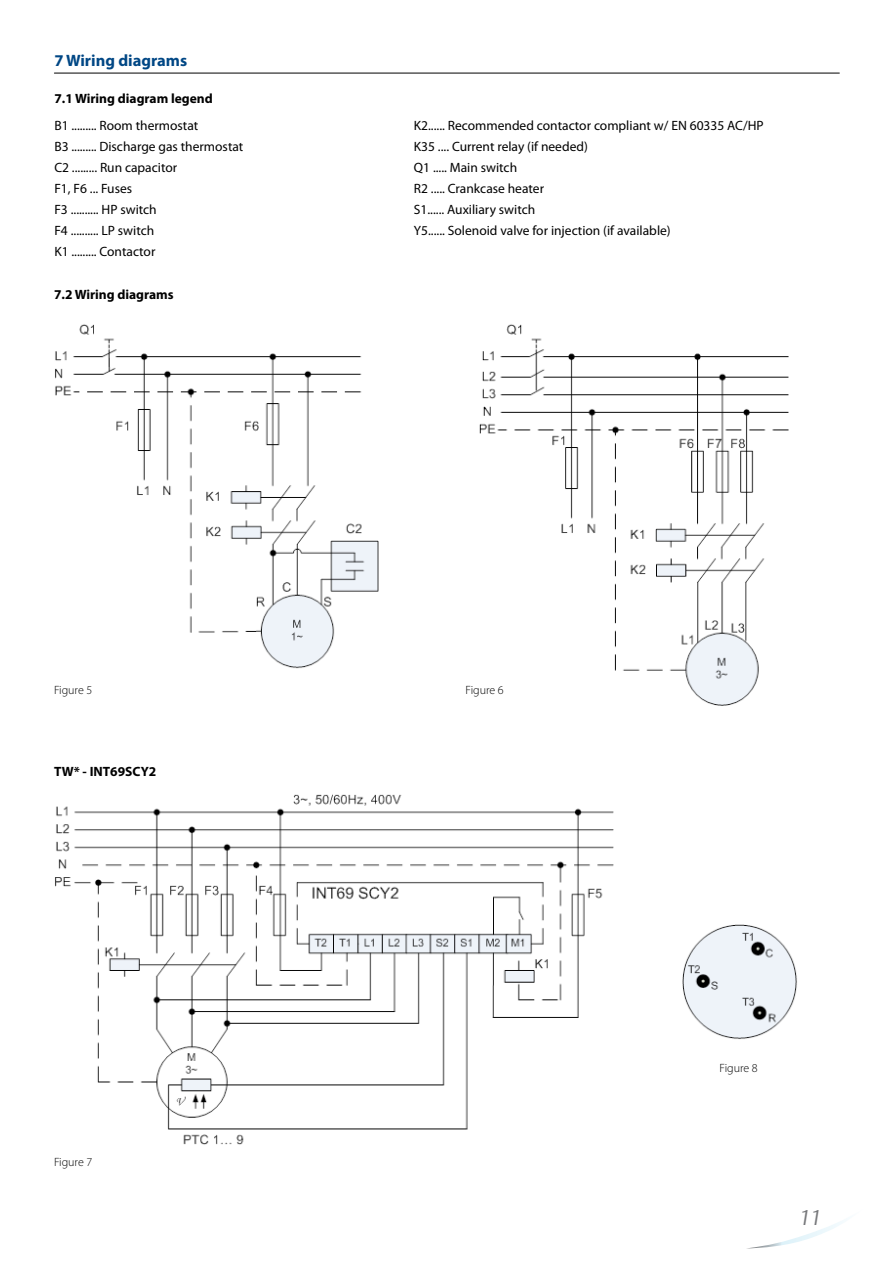
<style>
.page{position:relative;width:893px;height:1263px;background:#fff}
.page>*{position:absolute;margin:0;border:0;box-sizing:border-box;transform-origin:0 0}
.t1{font:italic 21px "DTL Argo T Light";color:#77787b}
.t2{font:700 16.5px "Myriad Pro";color:#004785}
.t3{font:13.5px/21px "Myriad Pro";color:#000}
.t4{font:700 13.5px "Myriad Pro";color:#000}
.t5{font:300 12px "Myriad Pro";color:#000}
</style>
<div class="page">
<hr style="left:54px;top:73px;width:785px;height:1px;background:#000">
<svg style="left:750px;top:1220px;width:94px;height:28px"></svg>
<img style="left:55px;top:324px;width:324px;height:345px">
<img style="left:479px;top:324px;width:309px;height:381px">
<img style="left:55px;top:794px;width:559px;height:351px">
<img style="left:682px;top:925px;width:115px;height:114px">
<p class="t2" style="left:54px;top:50px;width:134px">7 Wiring diagrams</p>
<p class="t4" style="left:54px;top:89px;width:160px">7.1 Wiring diagram legend</p>
<p class="t3" style="left:54px;top:115px;width:190px">B1 ......... Room thermostat<br>B3 ......... Discharge gas thermostat<br>C2 ......... Run capacitor<br>F1, F6 ... Fuses<br>F3 .......... HP switch<br>F4 .......... LP switch<br>K1 ......... Contactor</p>
<p class="t3" style="left:414px;top:115px;width:351px">K2...... Recommended contactor compliant w/ EN 60335 AC/HP K35 .... Current relay (if needed)<br>Q1 ..... Main switch<br>R2 ..... Crankcase heater<br>S1...... Auxiliary switch<br>Y5...... Solenoid valve for injection (if available)</p>
<p class="t4" style="left:54px;top:286px;width:121px">7.2 Wiring diagrams</p>
<p class="t5" style="left:54px;top:683px;width:40px">Figure 5</p>
<p class="t4" style="left:54px;top:762px;width:104px">TW* - INT69SCY2</p>
<p class="t5" style="left:54px;top:1155px;width:40px">Figure 7</p>
<p class="t5" style="left:465px;top:683px;width:40px">Figure 6</p>
<p class="t5" style="left:719px;top:1061px;width:40px">Figure 8</p>
<h1 class="t1" style="left:799px;top:1205px;width:24px">11</h1>
</div>
